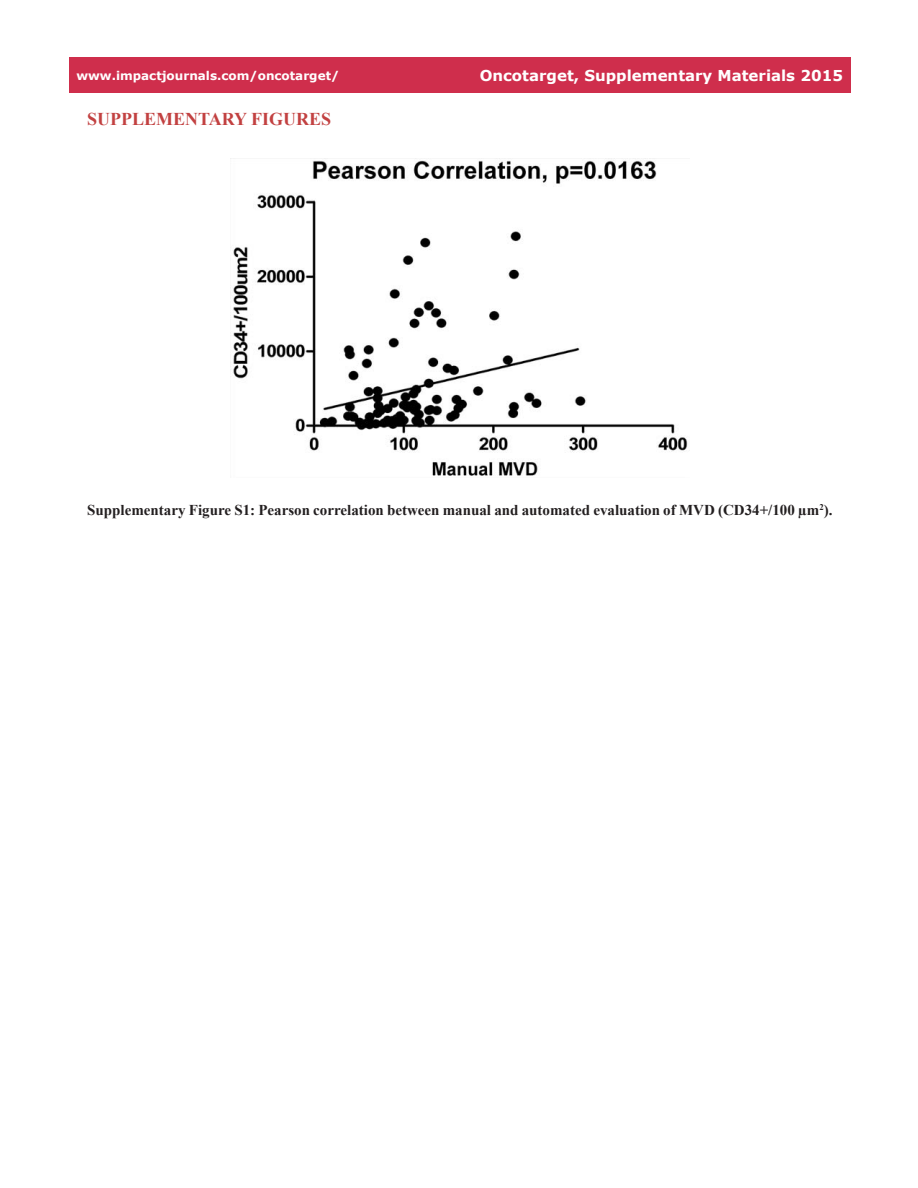
<style>
.page{position:relative;width:918px;height:1188px;background:#fff}
.page>*{position:absolute;margin:0;border:0;box-sizing:border-box;transform-origin:0 0}
.Heading{font:700 18px "Times New Roman";color:#c24141}
.FigureText{font:700 15px "Times New Roman";color:#231f20}
.t1{font:700 15px "Verdana";color:#fff}
.t2{font:700 12px "Verdana";color:#fff}
</style>
<div class="page">
<div style="left:69px;top:57px;width:781px;height:36px;background:#cf2e4c"></div>
<img style="left:230px;top:158px;width:458px;height:318px">
<p class="t2" style="left:76px;top:67px;width:264px">www.impactjournals.com/oncotarget/</p>
<p class="t1" style="left:480px;top:65px;width:365px">Oncotarget, Supplementary Materials 2015</p>
<p class="Heading" style="left:87px;top:106px;width:245px">SUPPLEMENTARY FIGURES</p>
<p class="FigureText" style="left:87px;top:499px;width:747px">Supplementary Figure S1: Pearson correlation between manual and automated evaluation of MVD (CD34+/100 µm<sup>2</sup>).</p>
</div>
